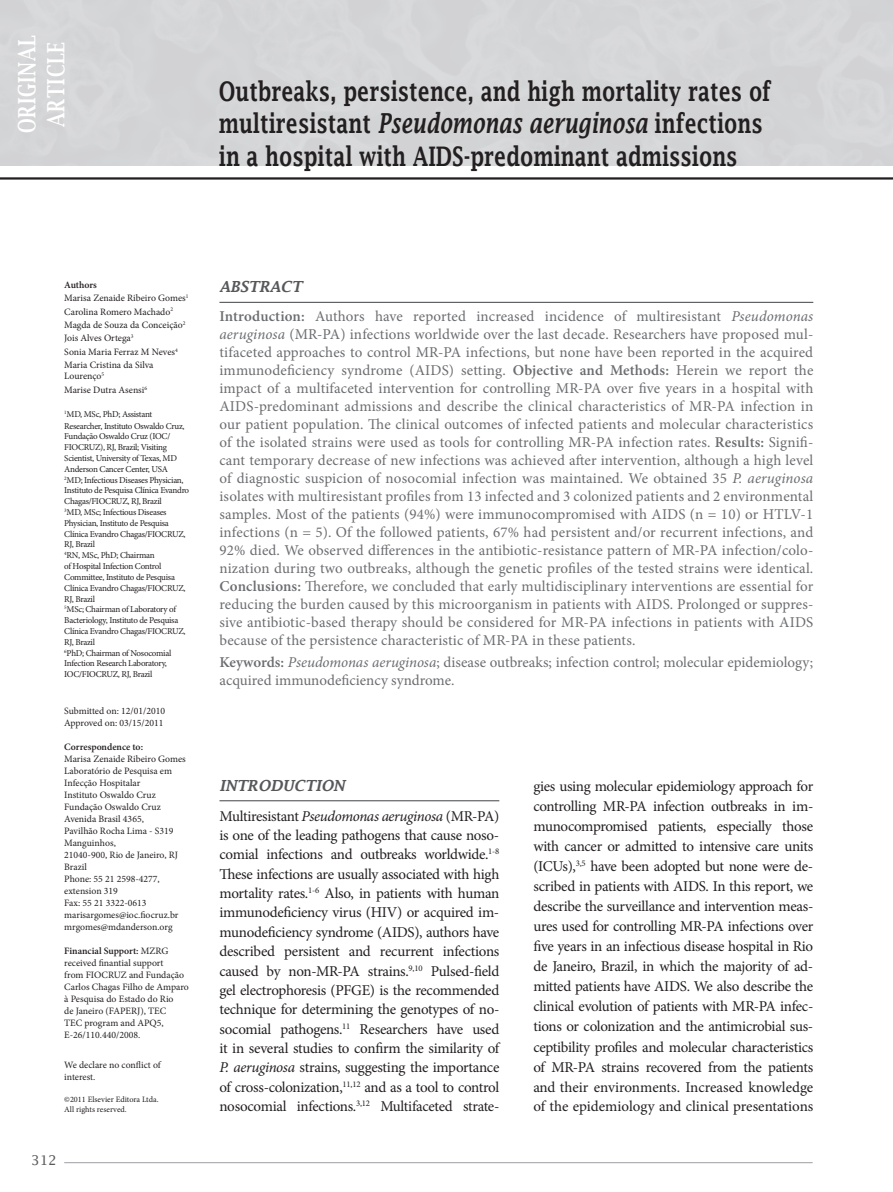
<style>
.page{position:relative;width:893px;height:1192px;background:#fff}
.page>*{position:absolute;margin:0;border:0;box-sizing:border-box;transform-origin:0 0}
.t1{font:600 27px/32.4px "Lucida Fax";color:#231f20;scale:.75 1}
.t2{font:600 24px/28.8px "Lucida Bright";letter-spacing:.04em;color:#fff;scale:.75 1}
.t3{font:15px/18px "Minion Pro";letter-spacing:.01em;color:#6c6d70;text-align:justify}
.t4{font:15px/20px "Minion Pro";letter-spacing:-.02em;color:#231f20;text-align:justify}
.t5{font:italic 600 15px "Lucida Fax";color:#57585a}
.t6{font:13.5px "Lucida Fax";color:#57585a}
.t7{font:9.75px/12px "Minion Pro";color:#231f20}
.t8{font:600 9.75px "Minion Pro";color:#231f20}
.t9{font:9px/10.8px "Minion Pro";letter-spacing:-.03em;color:#231f20}
.t10{font:8.25px/9.9px "Minion Pro";color:#231f20}
.s1{font-style:italic}
.s2{font-weight:600}
</style>
<div class="page">
<hr style="left:0;top:177px;width:893px;height:3px;background:#231f20">
<hr style="left:64px;top:1162px;width:749px;height:1px;background:#a8a9ad">
<hr style="left:219px;top:302px;width:594px;height:1px;background:#57585a">
<hr style="left:219px;top:800px;width:280px;height:1px;background:#57585a">
<h2 class="t2" style="left:13px;top:133px;width:132px;rotate:-90deg">ORIGINAL<br>ARTICLE</h2>
<h1 class="t1" style="left:219px;top:75px;width:738px">Outbreaks, persistence, and high mortality rates of multiresistant <span class="s1">Pseudomonas aeruginosa</span> infections in a hospital with AIDS-predominant admissions</h1>
<p class="t7" style="left:64px;top:278px;width:126px;line-height:13.4px"><span class="s2">Authors<br></span>Marisa Zenaide Ribeiro Gomes<sup>1<br></sup>Carolina Romero Machado<sup>2<br></sup>Magda de Souza da Conceição<sup>2<br></sup>Jois Alves Ortega<sup>3<br></sup>Sonia Maria Ferraz M Neves<sup>4<br></sup>Maria Cristina da Silva</p>
<p class="t7" style="left:64px;top:369px;width:84px;line-height:13.4px">Lourenço<sup>5<br></sup>Marise Dutra Asensi<sup>6</sup></p>
<p class="t9" style="left:64px;top:409px;width:126px"><sup>1</sup>MD, MSc, PhD; Assistant<br>Researcher, Instituto Oswaldo Cruz,<br>Fundação Oswaldo Cruz (IOC/<br>FIOCRUZ), RJ, Brazil; Visiting<br>Scientist, University of Texas, MD<br>Anderson Cancer Center, USA<br><sup>2</sup>MD; Infectious Diseases Physician,<br>Instituto de Pesquisa Clínica Evandro<br>Chagas/FIOCRUZ, RJ, Brazil<br><sup>3</sup>MD, MSc; Infectious Diseases<br>Physician, Instituto de Pesquisa<br>Clínica Evandro Chagas/FIOCRUZ,<br>RJ, Brazil<br><sup>4</sup>RN, MSc, PhD; Chairman<br>of Hospital Infection Control<br>Committee, Instituto de Pesquisa<br>Clínica Evandro Chagas/FIOCRUZ,<br>RJ, Brazil<br><sup>5</sup>MSc; Chairman of Laboratory of<br>Bacteriology, Instituto de Pesquisa<br>Clínica Evandro Chagas/FIOCRUZ,<br>RJ, Brazil<br><sup>6</sup>PhD; Chairman of Nosocomial<br>Infection Research Laboratory,<br>IOC/FIOCRUZ, RJ, Brazil</p>
<p class="t7" style="left:64px;top:705px;width:102px">Submitted on: 12/01/2010<br>Approved on: 03/15/2011</p>
<p class="t8" style="left:64px;top:740px;width:80px">Correspondence to:</p>
<p class="t7" style="left:64px;top:753px;width:123px">Marisa Zenaide Ribeiro Gomes<br>Laboratório de Pesquisa em<br>Infecção Hospitalar<br>Instituto Oswaldo Cruz<br>Fundação Oswaldo Cruz<br>Avenida Brasil 4365,<br>Pavilhão Rocha Lima - S319<br>Manguinhos,<br>21040-900, Rio de Janeiro, RJ<br>Brazil<br>Phone: 55 21 2598-4277, extension 319<br>Fax: 55 21 3322-0613 marisargomes@ioc.fiocruz.br mrgomes@mdanderson.org</p>
<p class="t7" style="left:64px;top:945px;width:126px"><span class="s2">Financial Support:</span> MZRG received finantial support<br>from FIOCRUZ and Fundação<br>Carlos Chagas Filho de Amparo à Pesquisa do Estado do Rio<br>de Janeiro (FAPERJ), TEC<br>TEC program and APQ5,<br>E-26/110.440/2008.</p>
<p class="t7" style="left:64px;top:1058px;width:99px">We declare no conflict of interest.</p>
<p class="t10" style="left:64px;top:1094px;width:96px">©2011 Elsevier Editora Ltda.<br>All rights reserved.</p>
<p class="t6" style="left:31px;top:1152px;width:27px">312</p>
<p class="t5" style="left:219px;top:278px;width:84px">ABSTRACT</p>
<p class="t3" style="left:219px;top:307px;width:595px"><span class="s2">Introduction:</span> Authors have reported increased incidence of multiresistant <span class="s1">Pseudomonas aeruginosa</span> (MR-PA) infections worldwide over the last decade. Researchers have proposed mul&shy;tifaceted approaches to control MR-PA infections, but none have been reported in the acquired immunodeficiency syndrome (AIDS) setting. <span class="s2">Objective and Methods:</span> Herein we report the impact of a multifaceted intervention for controlling MR-PA over five years in a hospital with AIDS-predominant admissions and describe the clinical characteristics of MR-PA infection in our patient population. The clinical outcomes of infected patients and molecular characteristics of the isolated strains were used as tools for controlling MR-PA infection rates. <span class="s2">Results:</span> Signifi&shy;cant temporary decrease of new infections was achieved after intervention, although a high level of diagnostic suspicion of nosocomial infection was maintained. We obtained 35 <span class="s1">P. aeruginosa </span>isolates with multiresistant profiles from 13 infected and 3 colonized patients and 2 environmental samples. Most of the patients (94%) were immunocompromised with AIDS (n = 10) or HTLV-1 infections (n = 5). Of the followed patients, 67% had persistent and/or recurrent infections, and 92% died. We observed differences in the antibiotic-resistance pattern of MR-PA infection/colo&shy;nization during two outbreaks, although the genetic profiles of the tested strains were identical.<br><span class="s2">Conclusions:</span> Therefore, we concluded that early multidisciplinary interventions are essential for reducing the burden caused by this microorganism in patients with AIDS. Prolonged or suppres&shy;sive antibiotic-based therapy should be considered for MR-PA infections in patients with AIDS because of the persistence characteristic of MR-PA in these patients.</p>
<p class="t3" style="left:219px;top:653px;width:595px"><span class="s2">Keywords:</span> <span class="s1">Pseudomonas aeruginosa</span>; disease outbreaks; infection control; molecular epidemiology; acquired immunodeficiency syndrome.</p>
<p class="t5" style="left:219px;top:776px;width:127px">INTRODUCTION</p>
<p class="t4" style="left:219px;top:806px;width:283px;line-height:19.4px">Multiresistant <span class="s1">Pseudomonas aeruginosa</span> (MR-PA) is one of the leading pathogens that cause noso&shy;comial infections and outbreaks worldwide.<sup>1-8<br></sup>These infections are usually associated with high mortality rates.<sup>1-6</sup> Also, in patients with human immunodeficiency virus (HIV) or acquired im&shy;munodeficiency syndrome (AIDS), authors have described persistent and recurrent infections caused by non<span class="s1">-</span>MR-PA strains.<sup>9,10</sup> Pulsed-field gel electrophoresis (PFGE) is the recommended technique for determining the genotypes of no&shy;socomial pathogens.<sup>11</sup> Researchers have used it in several studies to confirm the similarity of <span class="s1">P. aeruginosa</span> strains, suggesting the importance of cross-colonization,<sup>11,12</sup> and as a tool to control nosocomial infections.<sup>3,12</sup> Multifaceted strate-</p>
<p class="t4" style="left:533px;top:776px;width:281px">gies using molecular epidemiology approach for controlling MR-PA infection outbreaks in im&shy;munocompromised patients, especially those with cancer or admitted to intensive care units (ICUs),<sup>3,5</sup> have been adopted but none were de&shy;scribed in patients with AIDS. In this report, we describe the surveillance and intervention meas&shy;ures used for controlling MR-PA infections over five years in an infectious disease hospital in Rio de Janeiro, Brazil, in which the majority of ad&shy;mitted patients have AIDS. We also describe the clinical evolution of patients with MR-PA infec&shy;tions or colonization and the antimicrobial sus&shy;ceptibility profiles and molecular characteristics of MR-PA strains recovered from the patients and their environments. Increased knowledge of the epidemiology and clinical presentations</p>
</div>
